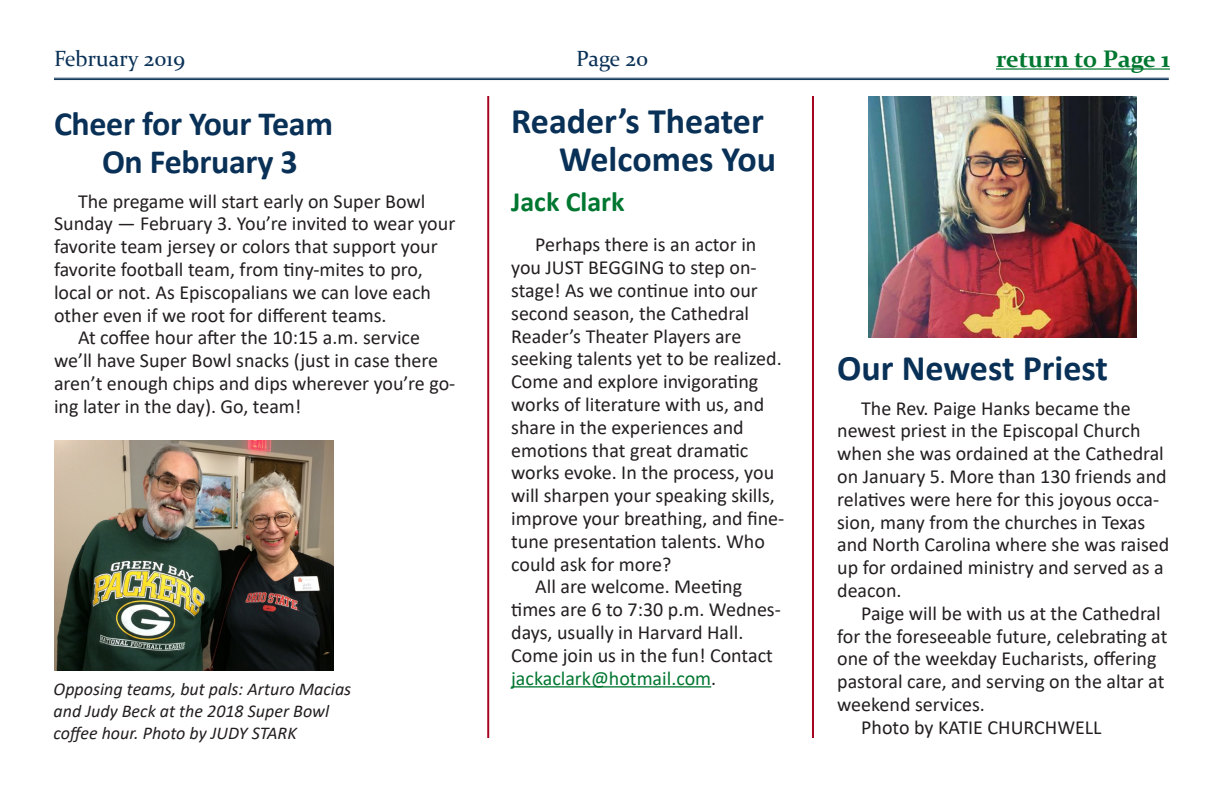
<style>
.page{position:relative;width:1224px;height:792px;background:#fff}
.page>*{position:absolute;margin:0;border:0;box-sizing:border-box;transform-origin:0 0}
._2ndary_Head{font:700 36px/38px "Calibri";color:#093056}
._2ndary_Head-2{font:700 34px/38px "Calibri";letter-spacing:-.01em;color:#093056;text-align:center}
.Author_Name{font:700 28px "Calibri";color:#007730}
.Half_a_line{font:700 24px "Constantia";color:#007730}
.t1{font:22px "Constantia";color:#093056}
.BTI_-_1_column{font:20px/22.8px "Calibri";color:#231f20}
.t2{font:italic 18px/22px "Calibri";color:#231f20}
.s1{color:#007730}
</style>
<div class="page">
<hr style="left:54px;top:78px;width:1115px;height:1px;background:#093056">
<hr style="left:54px;top:79px;width:1115px;height:1px;background:#093056">
<hr style="left:487px;top:96px;width:2px;height:642px;background:#a60421">
<hr style="left:996px;top:68px;width:174px;height:2px;background:#007730">
<hr style="left:812px;top:96px;width:2px;height:642px;background:#a60421">
<img style="left:54px;top:440px;width:280px;height:231px">
<hr style="left:511px;top:686px;width:200px;height:2px;background:#007730">
<img style="left:869px;top:96px;width:268px;height:241px">
<p class="t1" style="left:54px;top:43px;width:133px">February 2019</p>
<p class="t1" style="left:576px;top:43px;width:73px">Page 20</p>
<p class="Half_a_line" style="left:996px;top:43px;width:176px">return to Page 1</p>
<p class="_2ndary_Head-2" style="left:54px;top:104px;width:281px">Cheer for Your Team<br>On February 3</p>
<p class="BTI_-_1_column" style="left:54px;top:189px;width:403px;text-indent:24px">The pregame will start early on Super Bowl Sunday — February 3. You’re invited to wear your favorite team jersey or colors that support your favorite football team, from tiny-mites to pro, local or not. As Episcopalians we can love each other even if we root for different teams.</p>
<p class="BTI_-_1_column" style="left:54px;top:326px;width:403px;text-indent:24px">At coffee hour after the 10:15 a.m. service we’ll have Super Bowl snacks (just in case there aren’t enough chips and dips wherever you’re go&shy;ing later in the day). Go, team!</p>
<p class="_2ndary_Head" style="left:559px;top:101px;width:218px;text-indent:-48px">Reader’s Theater<br>Welcomes You</p>
<p class="Author_Name" style="left:511px;top:182px;width:115px">Jack Clark</p>
<p class="BTI_-_1_column" style="left:511px;top:233px;width:275px;text-indent:24px">Perhaps there is an actor in you JUST BEGGING to step on&shy;stage! As we continue into our second season, the Cathedral<br>Reader’s Theater Players are seeking talents yet to be realized.<br>Come and explore invigorating works of literature with us, and share in the experiences and emotions that great dramatic works evoke. In the process, you will sharpen your speaking skills, improve your breathing, and fine&shy;tune presentation talents. Who could ask for more?</p>
<p class="BTI_-_1_column" style="left:511px;top:575px;width:271px;text-indent:24px">All are welcome. Meeting times are 6 to 7:30 p.m. Wednes&shy;days, usually in Harvard Hall.<br>Come join us in the fun! Contact <span class="s1">jackaclark@hotmail.com</span>.</p>
<p class="_2ndary_Head" style="left:837px;top:348px;width:272px">Our Newest Priest</p>
<p class="BTI_-_1_column" style="left:837px;top:396px;width:334px;text-indent:24px">The Rev. Paige Hanks became the newest priest in the Episcopal Church when she was ordained at the Cathedral on January 5. More than 130 friends and relatives were here for this joyous occa&shy;sion, many from the churches in Texas and North Carolina where she was raised up for ordained ministry and served as a deacon.</p>
<p class="BTI_-_1_column" style="left:837px;top:601px;width:332px;text-indent:24px">Paige will be with us at the Cathedral for the foreseeable future, celebrating at one of the weekday Eucharists, offering pastoral care, and serving on the altar at weekend services.</p>
<p class="BTI_-_1_column" style="left:861px;top:715px;width:242px">Photo by KATIE CHURCHWELL</p>
<p class="t2" style="left:54px;top:677px;width:299px">Opposing teams, but pals: Arturo Macias and Judy Beck at the 2018 Super Bowl coffee hour. Photo by JUDY STARK</p>
</div>
